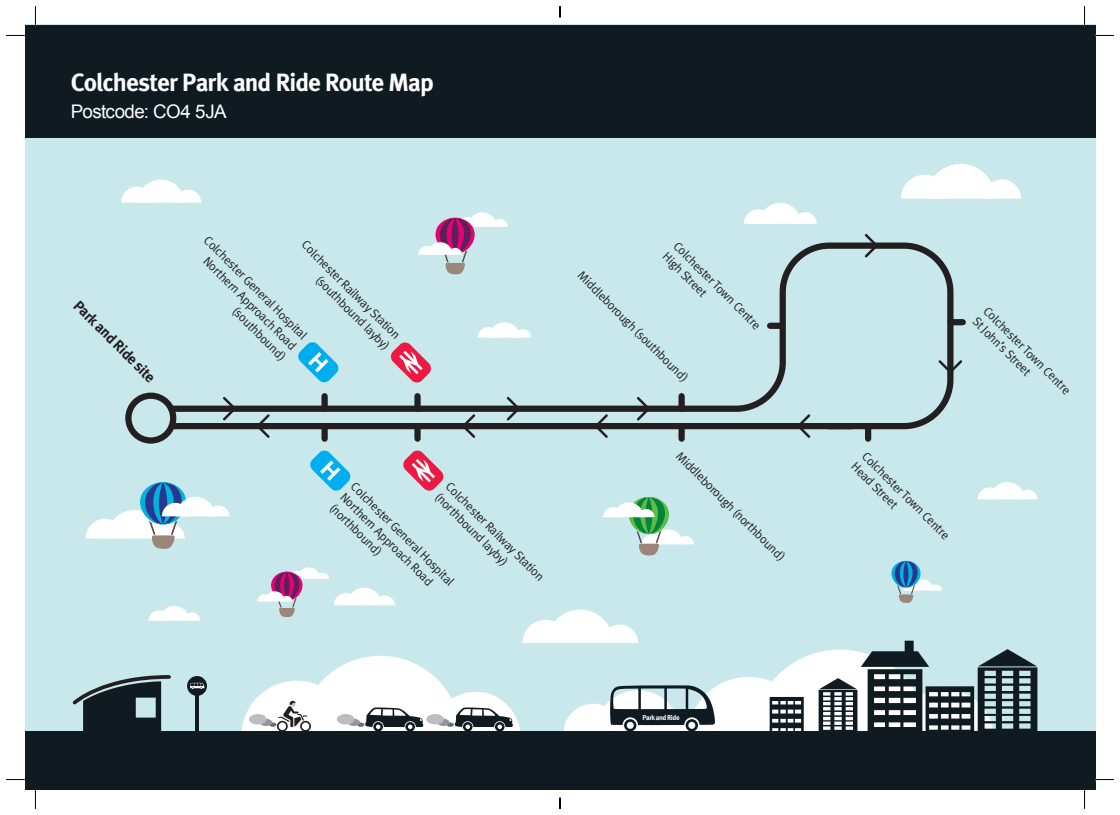
<style>
.page{position:relative;width:1120px;height:815px;background:#fff}
.page>*{position:absolute;margin:0;border:0;box-sizing:border-box;transform-origin:0 0}
.t1{font:25px "Meta Bold LF";letter-spacing:-.035em;color:#fff}
.t2{font:18.75px "Arial";letter-spacing:-.03em;color:#fff}
.t3{font:15px "Meta Bold LF";color:#231f20}
.t4{font:12.5px/15px "Meta Normal LF";color:#231f20}
.t5{font:7px "Meta Bold LF";letter-spacing:-.05em;color:#fff}
</style>
<div class="page">
<div style="left:25px;top:25px;width:1070px;height:765px;background:#c8e8ec"></div>
<svg style="left:148px;top:606px;width:52px;height:15px"></svg>
<div style="left:25px;top:731px;width:1070px;height:59px;background:#101a21"></div>
<svg style="left:72px;top:675px;width:99px;height:56px"></svg>
<hr style="left:195px;top:695px;width:4px;height:36px;background:#101a21">
<div style="left:187px;top:676px;width:20px;height:20px;background:#101a21;border-radius:50%"></div>
<svg style="left:190px;top:683px;width:14px;height:6px"></svg>
<svg style="left:86px;top:482px;width:143px;height:67px"></svg>
<svg style="left:435px;top:212px;width:73px;height:20px"></svg>
<svg style="left:418px;top:232px;width:536px;height:84px"></svg>
<svg style="left:125px;top:316px;width:841px;height:128px"></svg>
<svg style="left:390px;top:342px;width:42px;height:41px"></svg>
<svg style="left:241px;top:450px;width:796px;height:282px"></svg>
<svg style="left:297px;top:341px;width:42px;height:42px"></svg>
<svg style="left:121px;top:179px;width:80px;height:24px"></svg>
<svg style="left:744px;top:203px;width:73px;height:21px"></svg>
<svg style="left:901px;top:164px;width:120px;height:35px"></svg>
<div style="left:25px;top:25px;width:1070px;height:112px;background:#101a21"></div>
<svg style="left:6px;top:35px;width:19px;height:1px"></svg>
<svg style="left:1095px;top:35px;width:19px;height:1px"></svg>
<svg style="left:6px;top:779px;width:19px;height:1px"></svg>
<svg style="left:1095px;top:779px;width:19px;height:1px"></svg>
<svg style="left:35px;top:6px;width:1px;height:19px"></svg>
<svg style="left:35px;top:790px;width:1px;height:19px"></svg>
<svg style="left:1083px;top:6px;width:2px;height:19px"></svg>
<svg style="left:1084px;top:790px;width:1px;height:19px"></svg>
<svg style="left:559px;top:6px;width:2px;height:11px"></svg>
<svg style="left:559px;top:798px;width:2px;height:11px"></svg>
<h1 class="t1" style="left:71px;top:67px;width:364px">Colchester Park and Ride Route Map</h1>
<h2 class="t2" style="left:71px;top:99px;width:157px">Postcode: CO4 5JA</h2>
<p class="t3" style="left:83px;top:297px;width:110px;rotate:45deg">Park and Ride site</p>
<p class="t4" style="left:211px;top:233px;width:142px;text-align:right;rotate:45deg">Colchester General Hospital<br>Northern Approach Road (southbound)</p>
<p class="t4" style="left:309px;top:237px;width:135px;text-align:right;rotate:45deg">Colchester Railway Station (southbound layby)</p>
<p class="t4" style="left:358px;top:479px;width:142px;rotate:45deg">Colchester General Hospital<br>Northern Approach Road (northbound)</p>
<p class="t4" style="left:453px;top:479px;width:135px;rotate:45deg">Colchester Railway Station (northbound layby)</p>
<p class="t4" style="left:681px;top:238px;width:119px;rotate:45deg">Colchester Town Centre<br>High Street</p>
<p class="t4" style="left:585px;top:268px;width:152px;rotate:45deg">Middleborough (southbound)</p>
<p class="t4" style="left:683px;top:448px;width:150px;rotate:45deg">Middleborough (northbound)</p>
<p class="t5" style="left:642px;top:713px;width:39px">Park and Ride</p>
<p class="t4" style="left:869px;top:448px;width:119px;rotate:45deg">Colchester Town Centre<br>Head Street</p>
<p class="t4" style="left:991px;top:303px;width:119px;rotate:45deg">Colchester Town Centre<br>St John’s Street</p>
</div>
